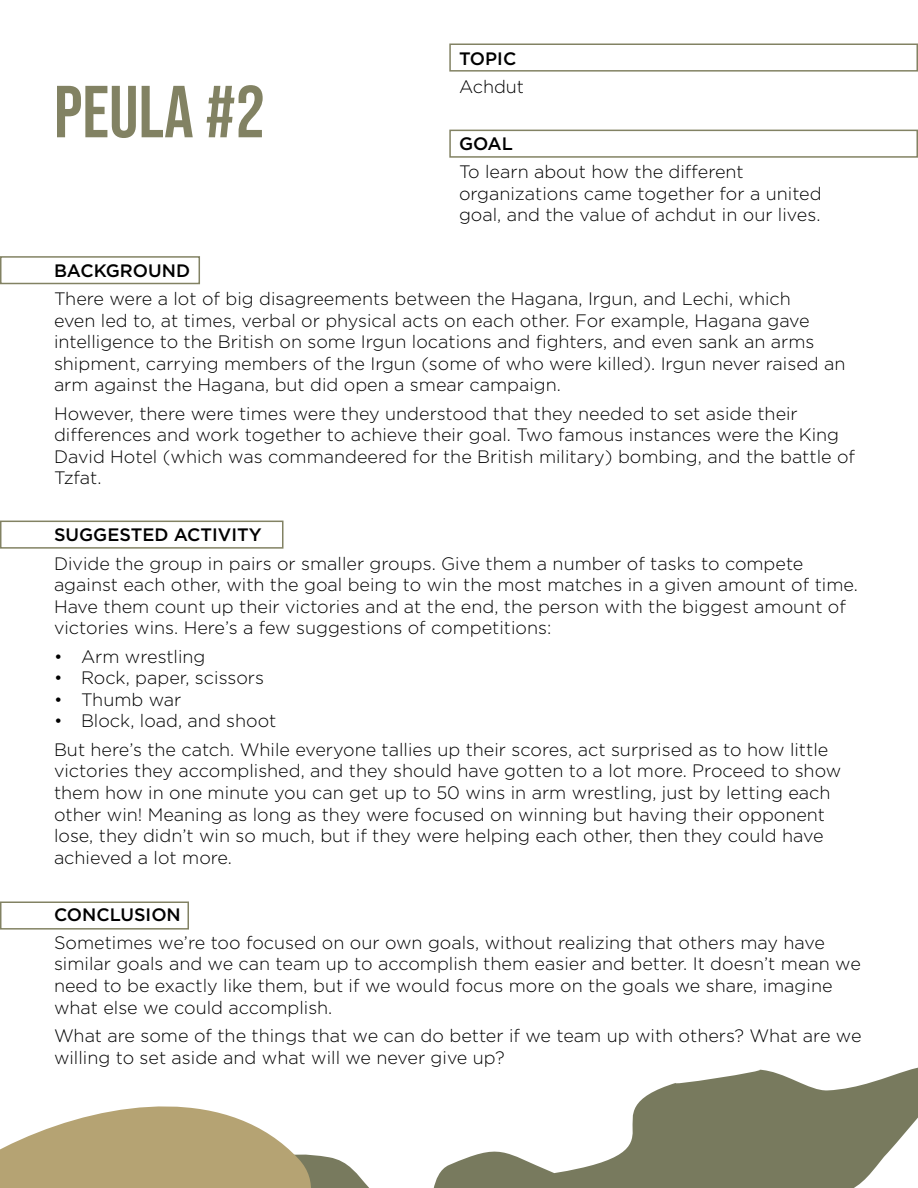
<style>
.page{position:relative;width:918px;height:1188px;background:#fff}
.page>*{position:absolute;margin:0;border:0;box-sizing:border-box;transform-origin:0 0}
.t1{font:73.5px "Bebas Neue";color:#828263}
.t2{font:300 18px/21.6px "Gotham";color:#000}
.t3{font:500 18px "Gotham";color:#000}
</style>
<div class="page">
<svg style="left:459px;top:1067px;width:459px;height:121px;fill:#787a5e"></svg>
<div style="left:0;top:256px;width:200px;height:28px;border:2px solid #828263"></div>
<div style="left:0;top:521px;width:284px;height:28px;border:2px solid #828263"></div>
<div style="left:449px;top:44px;width:469px;height:28px;border:2px solid #828263"></div>
<div style="left:449px;top:130px;width:469px;height:28px;border:2px solid #828263"></div>
<div style="left:0;top:902px;width:189px;height:28px;border:2px solid #828263"></div>
<svg style="left:0;top:1106px;width:459px;height:82px;fill:#b5a373"></svg>
<p class="t1" style="left:54px;top:70px;width:213px">PEULA #2</p>
<p class="t3" style="left:459px;top:47px;width:59px">TOPIC</p>
<p class="t2" style="left:459px;top:75px;width:67px">Achdut</p>
<p class="t3" style="left:459px;top:132px;width:55px">GOAL</p>
<p class="t2" style="left:459px;top:160px;width:364px">To learn about how the different organizations came together for a united goal, and the value of achdut in our lives.</p>
<p class="t3" style="left:54px;top:258px;width:138px">BACKGROUND</p>
<p class="t2" style="left:54px;top:287px;width:793px">There were a lot of big disagreements between the Hagana, Irgun, and Lechi, which<br>even led to, at times, verbal or physical acts on each other. For example, Hagana gave intelligence to the British on some Irgun locations and fighters, and even sank an arms shipment, carrying members of the Irgun (some of who were killed). Irgun never raised an arm against the Hagana, but did open a smear campaign.</p>
<p class="t2" style="left:54px;top:402px;width:803px">However, there were times were they understood that they needed to set aside their differences and work together to achieve their goal. Two famous instances were the King David Hotel (which was commandeered for the British military) bombing, and the battle of Tzfat.</p>
<p class="t3" style="left:54px;top:523px;width:209px">SUGGESTED ACTIVITY</p>
<p class="t2" style="left:54px;top:552px;width:806px">Divide the group in pairs or smaller groups. Give them a number of tasks to compete against each other, with the goal being to win the most matches in a given amount of time.<br>Have them count up their victories and at the end, the person with the biggest amount of victories wins. Here’s a few suggestions of competitions:</p>
<p class="t2" style="left:54px;top:645px;width:153px">• Arm wrestling</p>
<p class="t2" style="left:54px;top:667px;width:212px">• Rock, paper, scissors</p>
<p class="t2" style="left:54px;top:688px;width:129px">• Thumb war</p>
<p class="t2" style="left:54px;top:710px;width:224px">• Block, load, and shoot</p>
<p class="t2" style="left:54px;top:738px;width:789px">But here’s the catch. While everyone tallies up their scores, act surprised as to how little victories they accomplished, and they should have gotten to a lot more. Proceed to show them how in one minute you can get up to 50 wins in arm wrestling, just by letting each other win! Meaning as long as they were focused on winning but having their opponent lose, they didn’t win so much, but if they were helping each other, then they could have achieved a lot more.</p>
<p class="t3" style="left:54px;top:902px;width:128px">CONCLUSION</p>
<p class="t2" style="left:54px;top:931px;width:808px">Sometimes we’re too focused on our own goals, without realizing that others may have similar goals and we can team up to accomplish them easier and better. It doesn’t mean we need to be exactly like them, but if we would focus more on the goals we share, imagine what else we could accomplish.</p>
<p class="t2" style="left:54px;top:1024px;width:809px">What are some of the things that we can do better if we team up with others? What are we willing to set aside and what will we never give up?</p>
</div>
